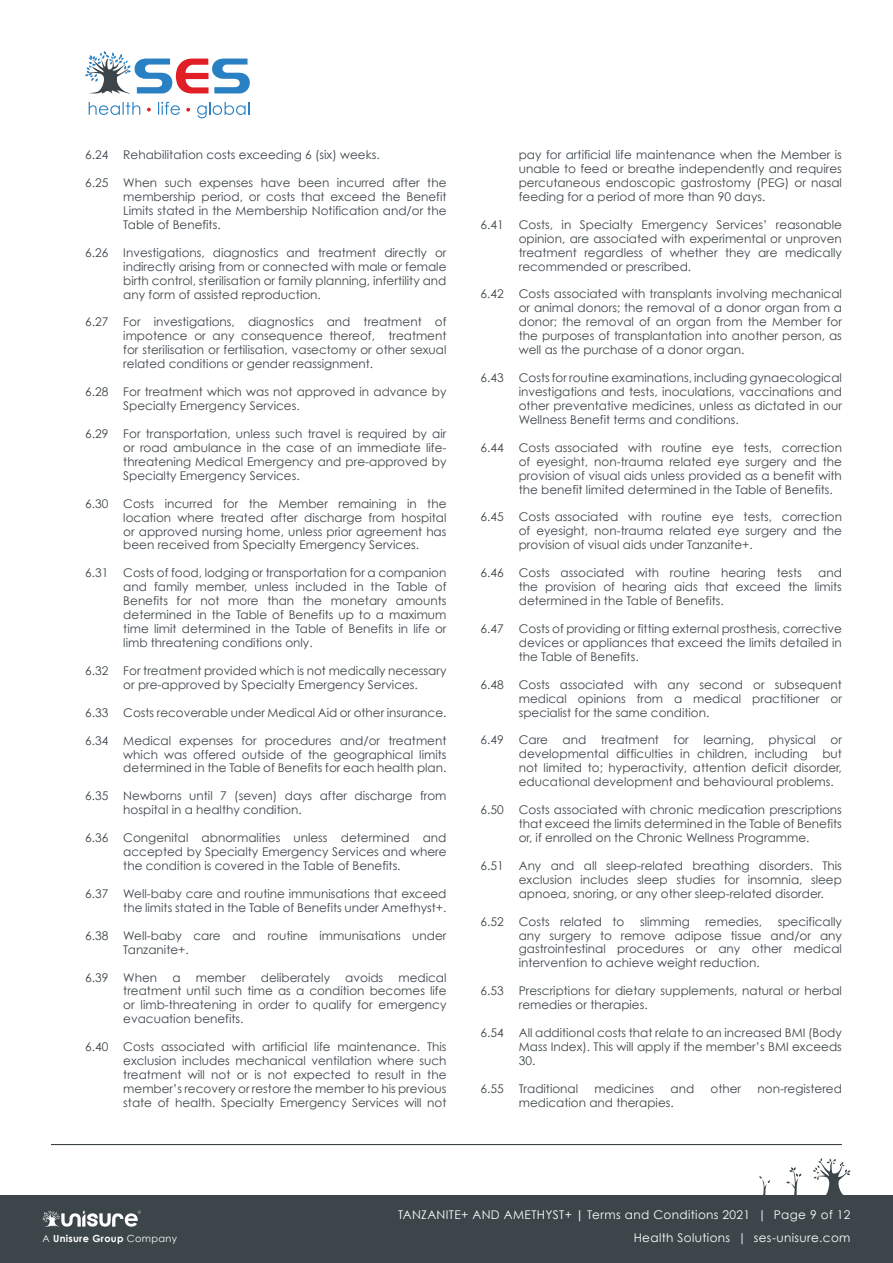
<style>
.page{position:relative;width:893px;height:1263px;background:#fff}
.page>*{position:absolute;margin:0;border:0;box-sizing:border-box;transform-origin:0 0}
.t1{font:12px/14px "Century Gothic";color:#3c4549;text-align:justify}
.t2{font:12px "Century Gothic";letter-spacing:.03em;color:#fff}
.t3{font:700 9.75px "Century Gothic";letter-spacing:.03em;color:#fff}
.s1{font-weight:700}
.s2{font-weight:400}
</style>
<div class="page">
<div style="left:0;top:1195px;width:893px;height:68px;background:#3c4549"></div>
<svg style="left:759px;top:1176px;width:11px;height:19px"></svg>
<svg style="left:786px;top:1167px;width:16px;height:28px"></svg>
<svg style="left:813px;top:1158px;width:37px;height:37px"></svg>
<svg style="left:43px;top:1210px;width:98px;height:17px"></svg>
<svg style="left:89px;top:102px;width:51px;height:13px"></svg>
<svg style="left:147px;top:108px;width:4px;height:3px"></svg>
<svg style="left:158px;top:102px;width:22px;height:13px"></svg>
<svg style="left:186px;top:108px;width:4px;height:4px"></svg>
<svg style="left:197px;top:102px;width:52px;height:16px"></svg>
<svg style="left:85px;top:51px;width:165px;height:43px"></svg>
<hr style="left:51px;top:1144px;width:791px;height:1px;background:#293135">
<p class="t1" style="left:85px;top:148px;width:25px">6.24</p>
<p class="t1" style="left:123px;top:148px;width:258px">Rehabilitation costs exceeding 6 (six) weeks.</p>
<p class="t1" style="left:85px;top:176px;width:25px">6.25</p>
<p class="t1" style="left:123px;top:176px;width:325px">When such expenses have been incurred after the membership period, or costs that exceed the Benefit Limits stated in the Membership Notification and/or the Table of Benefits.</p>
<p class="t1" style="left:85px;top:245px;width:25px">6.26</p>
<p class="t1" style="left:123px;top:245px;width:325px">Investigations, diagnostics and treatment directly or indirectly arising from or connected with male or female birth control, sterilisation or family planning, infertility and any form of assisted reproduction.</p>
<p class="t1" style="left:85px;top:315px;width:25px">6.27</p>
<p class="t1" style="left:123px;top:315px;width:325px">For investigations, diagnostics and treatment of impotence or any consequence thereof, treatment for sterilisation or fertilisation, vasectomy or other sexual related conditions or gender reassignment.</p>
<p class="t1" style="left:85px;top:385px;width:25px">6.28</p>
<p class="t1" style="left:123px;top:385px;width:325px">For treatment which was not approved in advance by<br>Specialty Emergency Services.</p>
<p class="t1" style="left:85px;top:426px;width:25px">6.29</p>
<p class="t1" style="left:123px;top:426px;width:325px">For transportation, unless such travel is required by air or road ambulance in the case of an immediate life&shy;threatening Medical Emergency and pre-approved by Specialty Emergency Services.</p>
<p class="t1" style="left:85px;top:496px;width:25px">6.30</p>
<p class="t1" style="left:123px;top:496px;width:325px">Costs incurred for the Member remaining in the location where treated after discharge from hospital or approved nursing home, unless prior agreement has been received from Specialty Emergency Services.</p>
<p class="t1" style="left:85px;top:566px;width:25px">6.31</p>
<p class="t1" style="left:123px;top:566px;width:325px">Costs of food, lodging or transportation for a companion and family member, unless included in the Table of Benefits for not more than the monetary amounts determined in the Table of Benefits up to a maximum time limit determined in the Table of Benefits in life or limb threatening conditions only.</p>
<p class="t1" style="left:85px;top:663px;width:25px">6.32</p>
<p class="t1" style="left:123px;top:663px;width:325px">For treatment provided which is not medically necessary or pre-approved by Specialty Emergency Services.</p>
<p class="t1" style="left:85px;top:705px;width:25px">6.33</p>
<p class="t1" style="left:123px;top:705px;width:325px">Costs recoverable under Medical Aid or other insurance.</p>
<p class="t1" style="left:85px;top:733px;width:25px">6.34</p>
<p class="t1" style="left:123px;top:733px;width:325px">Medical expenses for procedures and/or treatment which was offered outside of the geographical limits determined in the Table of Benefits for each health plan.</p>
<p class="t1" style="left:85px;top:789px;width:25px">6.35</p>
<p class="t1" style="left:123px;top:789px;width:325px">Newborns until 7 (seven) days after discharge from hospital in a healthy condition.</p>
<p class="t1" style="left:85px;top:831px;width:25px">6.36</p>
<p class="t1" style="left:123px;top:831px;width:325px">Congenital abnormalities unless determined and accepted by Specialty Emergency Services and where the condition is covered in the Table of Benefits.</p>
<p class="t1" style="left:85px;top:886px;width:25px">6.37</p>
<p class="t1" style="left:123px;top:886px;width:325px">Well-baby care and routine immunisations that exceed the limits stated in the Table of Benefits under Amethyst+.</p>
<p class="t1" style="left:85px;top:928px;width:25px">6.38</p>
<p class="t1" style="left:123px;top:928px;width:325px">Well-baby care and routine immunisations under<br>Tanzanite+.</p>
<p class="t1" style="left:85px;top:970px;width:25px">6.39</p>
<p class="t1" style="left:123px;top:970px;width:35px">When</p>
<p class="t1" style="left:172px;top:970px;width:10px">a</p>
<p class="t1" style="left:196px;top:970px;width:51px">member</p>
<p class="t1" style="left:261px;top:970px;width:71px">deliberately</p>
<p class="t1" style="left:345px;top:970px;width:39px">avoids</p>
<p class="t1" style="left:123px;top:970px;width:325px;text-indent:275px">medical treatment until such time as a condition becomes life or limb-threatening in order to qualify for emergency evacuation benefits.</p>
<p class="t1" style="left:85px;top:1040px;width:25px">6.40</p>
<p class="t1" style="left:123px;top:1040px;width:325px">Costs associated with artificial life maintenance. This exclusion includes mechanical ventilation where such treatment will not or is not expected to result in the member’s recovery or restore the member to his previous state of health. Specialty Emergency Services will not</p>
<p class="t1" style="left:519px;top:148px;width:325px">pay for artificial life maintenance when the Member is unable to feed or breathe independently and requires percutaneous endoscopic gastrostomy (PEG) or nasal feeding for a period of more than 90 days.</p>
<p class="t1" style="left:480px;top:217px;width:25px">6.41</p>
<p class="t1" style="left:519px;top:217px;width:325px">Costs, in Specialty Emergency Services’ reasonable opinion, are associated with experimental or unproven treatment regardless of whether they are medically recommended or prescribed.</p>
<p class="t1" style="left:480px;top:287px;width:25px">6.42</p>
<p class="t1" style="left:519px;top:287px;width:325px">Costs associated with transplants involving mechanical or animal donors; the removal of a donor organ from a donor; the removal of an organ from the Member for the purposes of transplantation into another person, as well as the purchase of a donor organ.</p>
<p class="t1" style="left:480px;top:371px;width:25px">6.43</p>
<p class="t1" style="left:519px;top:371px;width:325px">Costs for routine examinations, including gynaecological investigations and tests, inoculations, vaccinations and other preventative medicines, unless as dictated in our Wellness Benefit terms and conditions.</p>
<p class="t1" style="left:480px;top:440px;width:25px">6.44</p>
<p class="t1" style="left:519px;top:440px;width:325px">Costs associated with routine eye tests, correction of eyesight, non-trauma related eye surgery and the provision of visual aids unless provided as a benefit with the benefit limited determined in the Table of Benefits.</p>
<p class="t1" style="left:480px;top:510px;width:25px">6.45</p>
<p class="t1" style="left:519px;top:510px;width:325px">Costs associated with routine eye tests, correction of eyesight, non-trauma related eye surgery and the provision of visual aids under Tanzanite+.</p>
<p class="t1" style="left:480px;top:566px;width:25px">6.46</p>
<p class="t1" style="left:519px;top:566px;width:285px">Costs associated with routine hearing tests</p>
<p class="t1" style="left:519px;top:566px;width:325px;text-indent:299px">and the provision of hearing aids that exceed the limits determined in the Table of Benefits.</p>
<p class="t1" style="left:480px;top:621px;width:25px">6.47</p>
<p class="t1" style="left:519px;top:621px;width:325px">Costs of providing or fitting external prosthesis, corrective devices or appliances that exceed the limits detailed in the Table of Benefits.</p>
<p class="t1" style="left:480px;top:677px;width:25px">6.48</p>
<p class="t1" style="left:519px;top:677px;width:325px">Costs associated with any second or subsequent medical opinions from a medical practitioner or specialist for the same condition.</p>
<p class="t1" style="left:480px;top:733px;width:25px">6.49</p>
<p class="t1" style="left:519px;top:733px;width:325px">Care and treatment for learning, physical or developmental difficulties in children, including but not limited to; hyperactivity, attention deficit disorder, educational development and behavioural problems.</p>
<p class="t1" style="left:480px;top:803px;width:25px">6.50</p>
<p class="t1" style="left:519px;top:803px;width:325px">Costs associated with chronic medication prescriptions that exceed the limits determined in the Table of Benefits or, if enrolled on the Chronic Wellness Programme.</p>
<p class="t1" style="left:480px;top:858px;width:25px">6.51</p>
<p class="t1" style="left:519px;top:858px;width:325px">Any and all sleep-related breathing disorders. This exclusion includes sleep studies for insomnia, sleep apnoea, snoring, or any other sleep-related disorder.</p>
<p class="t1" style="left:480px;top:914px;width:25px">6.52</p>
<p class="t1" style="left:519px;top:914px;width:107px">Costs related to</p>
<p class="t1" style="left:640px;top:914px;width:51px">slimming</p>
<p class="t1" style="left:705px;top:914px;width:58px">remedies,</p>
<p class="t1" style="left:519px;top:914px;width:325px;text-indent:259px">specifically any surgery to remove adipose tissue and/or any gastrointestinal procedures or any other medical intervention to achieve weight reduction.</p>
<p class="t1" style="left:480px;top:984px;width:25px">6.53</p>
<p class="t1" style="left:519px;top:984px;width:325px">Prescriptions for dietary supplements, natural or herbal remedies or therapies.</p>
<p class="t1" style="left:480px;top:1026px;width:25px">6.54</p>
<p class="t1" style="left:519px;top:1026px;width:325px">All additional costs that relate to an increased BMI (Body Mass Index). This will apply if the member’s BMI exceeds 30.</p>
<p class="t1" style="left:480px;top:1081px;width:25px">6.55</p>
<p class="t1" style="left:519px;top:1081px;width:61px">Traditional</p>
<p class="t1" style="left:594px;top:1081px;width:61px">medicines</p>
<p class="t1" style="left:670px;top:1081px;width:25px">and</p>
<p class="t1" style="left:711px;top:1081px;width:32px">other</p>
<p class="t1" style="left:757px;top:1081px;width:86px">non-registered</p>
<p class="t1" style="left:519px;top:1095px;width:157px">medication and therapies.</p>
<p class="t2" style="left:398px;top:1208px;width:454px">TANZANITE+ AND AMETHYST+ <span class="s1">|</span> Terms and Conditions 2021 | Page 9 of 12</p>
<p class="t3" style="left:43px;top:1230px;width:136px"><span class="s2">A</span> Unisure Group <span class="s2">Company</span></p>
<p class="t2" style="left:634px;top:1231px;width:218px">Health Solutions | ses-unisure.com</p>
</div>
